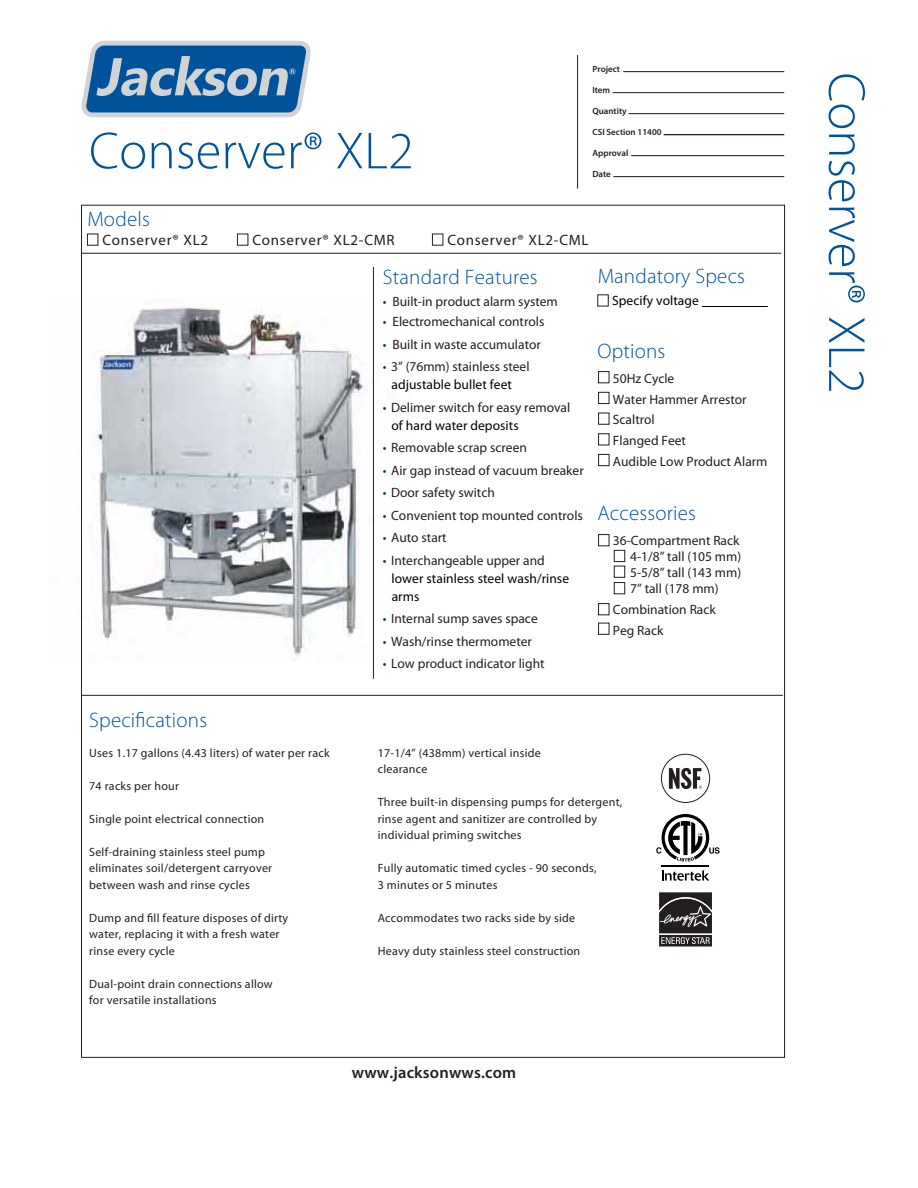
<style>
.page{position:relative;width:918px;height:1188px;background:#fff}
.page>*{position:absolute;margin:0;border:0;box-sizing:border-box;transform-origin:0 0}
.t1{font:300 52.5px "Myriad Pro";letter-spacing:.005em;color:#00539b}
.t2{font:300 21px "Myriad Pro";letter-spacing:.01em;color:#00539b}
.t3{font:600 16.5px "Myriad Pro";letter-spacing:.01em;color:#231f20}
.t4{font:15px "Myriad Pro";letter-spacing:.05em;color:#231f20}
.t5{font:13.5px/20.7px "Myriad Pro";color:#231f20}
.t6{font:13.5px/18px "Myriad Pro";letter-spacing:.005em;color:#000}
.t7{font:12px/16.5px "Myriad Pro";letter-spacing:.02em;color:#231f20}
.t8{font:600 9px "Myriad Pro";color:#231f20}
.s1{color:#003976}
.s2{color:#000}
.s3{color:#231f20}
</style>
<div class="page">
<img style="left:92px;top:299px;width:281px;height:363px">
<hr style="left:81px;top:253px;width:700px;height:1px;background:#231f20">
<hr style="left:82px;top:695px;width:701px;height:1px;background:#231f20">
<hr style="left:373px;top:267px;width:1px;height:412px;background:#231f20">
<hr style="left:577px;top:55px;width:1px;height:134px;background:#231f20">
<hr style="left:623px;top:71px;width:161px;height:1px;background:#231f20">
<hr style="left:613px;top:92px;width:171px;height:1px;background:#231f20">
<hr style="left:629px;top:113px;width:155px;height:1px;background:#231f20">
<hr style="left:631px;top:155px;width:153px;height:1px;background:#231f20">
<hr style="left:613px;top:176px;width:171px;height:1px;background:#231f20">
<div style="left:661px;top:754px;width:49px;height:49px;border:1px solid #231f20;border-radius:50%"></div>
<svg style="left:669px;top:768px;width:33px;height:21px"></svg>
<hr style="left:664px;top:134px;width:120px;height:1px;background:#231f20">
<hr style="left:702px;top:306px;width:66px;height:1px;background:#000">
<div style="left:597px;top:294px;width:12px;height:12px;border:1px solid #231f20"></div>
<div style="left:598px;top:433px;width:11px;height:12px;border:1px solid #231f20"></div>
<div style="left:598px;top:454px;width:11px;height:12px;border:1px solid #231f20"></div>
<div style="left:598px;top:413px;width:11px;height:12px;border:1px solid #231f20"></div>
<div style="left:598px;top:392px;width:11px;height:12px;border:1px solid #231f20"></div>
<div style="left:598px;top:371px;width:11px;height:12px;border:1px solid #231f20"></div>
<svg style="left:659px;top:892px;width:53px;height:55px;background:#4c4949"></svg>
<div style="left:598px;top:534px;width:11px;height:12px;border:1px solid #231f20"></div>
<div style="left:598px;top:603px;width:11px;height:12px;border:1px solid #231f20"></div>
<div style="left:598px;top:623px;width:11px;height:12px;border:1px solid #231f20"></div>
<div style="left:614px;top:550px;width:11px;height:12px;border:1px solid #231f20"></div>
<div style="left:614px;top:566px;width:11px;height:12px;border:1px solid #231f20"></div>
<div style="left:614px;top:582px;width:11px;height:12px;border:1px solid #231f20"></div>
<div style="left:87px;top:234px;width:11px;height:12px;border:1px solid #231f20"></div>
<div style="left:237px;top:234px;width:11px;height:12px;border:1px solid #231f20"></div>
<div style="left:432px;top:234px;width:11px;height:12px;border:1px solid #231f20"></div>
<svg style="left:81px;top:41px;width:230px;height:76px;background:#5185b2"></svg>
<svg style="left:662px;top:870px;width:47px;height:11px"></svg>
<hr style="left:662px;top:865px;width:47px;height:1px;background:#000">
<svg style="left:656px;top:814px;width:64px;height:48px"></svg>
<h1 class="t1" style="left:89px;top:122px;width:326px">Conserver® XL2</h1>
<h2 class="t2" style="left:87px;top:207px;width:64px">Models</h2>
<p class="t8" style="left:592px;top:64px;width:29px">Project</p>
<p class="t8" style="left:592px;top:85px;width:19px">Item</p>
<p class="t8" style="left:592px;top:106px;width:36px">Quantity</p>
<p class="t8" style="left:592px;top:127px;width:71px">CSI Section 11400</p>
<p class="t8" style="left:592px;top:148px;width:37px">Approval</p>
<p class="t8" style="left:592px;top:169px;width:20px">Date</p>
<p class="t4" style="left:102px;top:232px;width:107px">Conserver® XL2</p>
<h2 class="t2" style="left:89px;top:708px;width:119px">Specifications</h2>
<p class="t4" style="left:252px;top:232px;width:144px">Conserver® XL2-CMR</p>
<p class="t4" style="left:447px;top:232px;width:143px">Conserver® XL2-CML</p>
<h2 class="t2" style="left:383px;top:265px;width:156px">Standard Features</h2>
<p class="t5" style="left:383px;top:291px;width:176px"><span class="s1">•</span> Built-in product alarm system</p>
<p class="t5" style="left:383px;top:312px;width:163px"><span class="s1">•</span> Electromechanical controls</p>
<p class="t5" style="left:383px;top:334px;width:160px"><span class="s1">•</span> Built in waste accumulator</p>
<p class="t5" style="left:391px;top:358px;width:140px;line-height:18px;text-indent:-9px"><span class="s1">•</span> 3” (76mm) stainless steel <span class="s2">adjustable bullet feet</span></p>
<p class="t5" style="left:391px;top:398px;width:180px;line-height:18px;text-indent:-9px"><span class="s1">•</span> Delimer switch for easy removal <span class="s2">of hard water deposits</span></p>
<p class="t5" style="left:383px;top:438px;width:146px"><span class="s1">•</span> Removable scrap screen</p>
<p class="t5" style="left:383px;top:460px;width:202px"><span class="s1">•</span> Air gap instead of vacuum breaker</p>
<p class="t5" style="left:383px;top:483px;width:114px"><span class="s1">•</span> Door safety switch</p>
<p class="t5" style="left:383px;top:505px;width:201px"><span class="s1">•</span> Convenient top mounted controls</p>
<p class="t5" style="left:383px;top:528px;width:65px"><span class="s1">•</span> Auto start</p>
<p class="t6" style="left:392px;top:551px;width:179px;text-indent:-9px"><span class="s1">•</span> <span class="s3">Interchangeable upper and </span>lower stainless steel wash/rinse arms</p>
<p class="t5" style="left:383px;top:609px;width:156px"><span class="s1">•</span> Internal sump saves space</p>
<p class="t5" style="left:383px;top:631px;width:151px"><span class="s1">•</span> Wash/rinse thermometer</p>
<p class="t5" style="left:383px;top:654px;width:163px"><span class="s1">•</span> Low product indicator light</p>
<h2 class="t2" style="left:598px;top:265px;width:149px">Mandatory Specs</h2>
<p class="t6" style="left:612px;top:292px;width:88px">Specify voltage</p>
<h2 class="t2" style="left:597px;top:340px;width:70px">Options</h2>
<p class="t5" style="left:613px;top:368px;width:156px">50Hz Cycle<br>Water Hammer Arrestor<br>Scaltrol<br>Flanged Feet<br>Audible Low Product Alarm</p>
<h2 class="t2" style="left:597px;top:501px;width:100px">Accessories</h2>
<p class="t5" style="left:630px;top:532px;width:113px;line-height:16.2px;text-indent:-17px">36-Compartment Rack<br>4-1/8” tall (105 mm)<br>5-5/8” tall (143 mm)<br>7” tall (178 mm)</p>
<p class="t5" style="left:613px;top:599px;width:104px">Combination Rack<br>Peg Rack</p>
<p class="t7" style="left:89px;top:745px;width:242px">Uses 1.17 gallons (4.43 liters) of water per rack</p>
<p class="t7" style="left:89px;top:778px;width:91px">74 racks per hour</p>
<p class="t7" style="left:89px;top:811px;width:176px">Single point electrical connection</p>
<p class="t7" style="left:89px;top:844px;width:184px">Self-draining stainless steel pump eliminates soil/detergent carryover between wash and rinse cycles</p>
<p class="t7" style="left:89px;top:910px;width:201px">Dump and fill feature disposes of dirty water, replacing it with a fresh water rinse every cycle</p>
<p class="t7" style="left:89px;top:976px;width:185px">Dual-point drain connections allow for versatile installations</p>
<p class="t7" style="left:378px;top:745px;width:165px">17-1/4” (438mm) vertical inside clearance</p>
<p class="t7" style="left:378px;top:794px;width:246px">Three built-in dispensing pumps for detergent, rinse agent and sanitizer are controlled by individual priming switches</p>
<p class="t7" style="left:378px;top:860px;width:220px">Fully automatic timed cycles - 90 seconds,<br>3 minutes or 5 minutes</p>
<p class="t7" style="left:378px;top:910px;width:199px">Accommodates two racks side by side</p>
<p class="t7" style="left:378px;top:943px;width:204px">Heavy duty stainless steel construction</p>
<h3 class="t3" style="left:352px;top:1063px;width:166px">www.jacksonwws.com</h3>
<h1 class="t1" style="left:875px;top:72px;width:323px;rotate:90deg">Conserver® XL2</h1>
</div>
